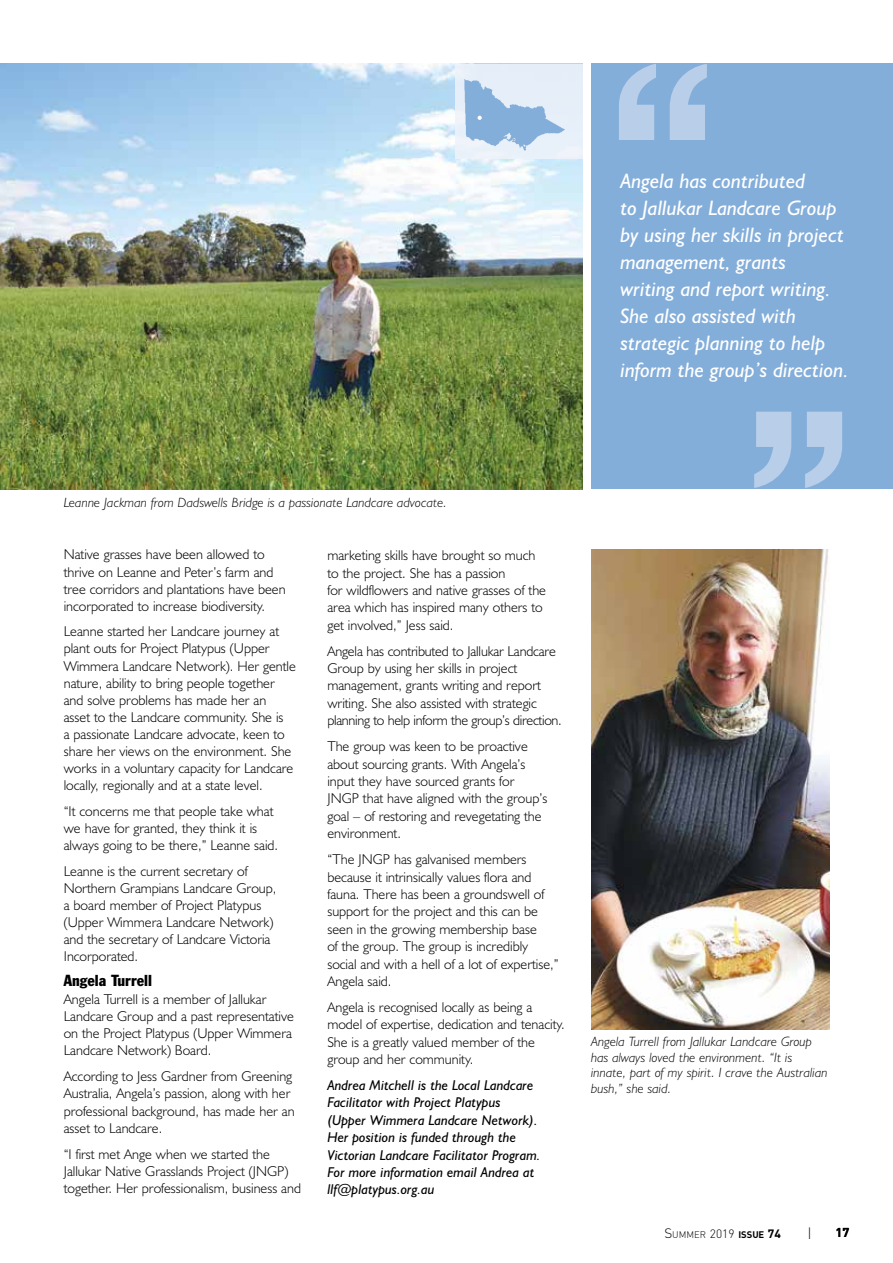
<style>
.page{position:relative;width:893px;height:1263px;background:#fff}
.page>*{position:absolute;margin:0;border:0;box-sizing:border-box;transform-origin:0 0}
.t1{font:italic 21px/27px "Humanist 521 BT";color:#fff}
.t2{font:condensed 15.75px "Franklin Gothic BT";color:#000}
.t3{font:300 14.25px/17.4px "Humanist 521 BT";color:#000}
.t4{font:italic 14.25px/17.4px "Humanist 521 BT";color:#000}
.t5{font:italic 300 13.5px/15.8px "Humanist 521 BT";letter-spacing:.01em;color:#000}
.t6{font:300 13.5px "DIN";color:#000}
.t7{font:700 12.75px "DIN";color:#000}
.t8{font:300 9.45px "DIN";color:#000}
.s1{font-size:13.5px}
.s2{font-size:12px}
.s3{font-weight:700}
.s4{font-weight:700;font-size:12px}
</style>
<div class="page">
<img style="left:0;top:64px;width:583px;height:425px">
<div style="left:591px;top:64px;width:302px;height:425px;background:#84aeda"></div>
<svg style="left:619px;top:64px;width:88px;height:76px"></svg>
<svg style="left:754px;top:412px;width:88px;height:76px"></svg>
<img style="left:591px;top:549px;width:238px;height:481px">
<div style="left:455px;top:64px;width:128px;height:95px;background:#e6eff9"></div>
<img style="left:463px;top:79px;width:102px;height:72px">
<svg style="left:477px;top:116px;width:5px;height:4px"></svg>
<h1 class="t1" style="left:620px;top:167px;width:230px">Angela has contributed<br>to Jallukar Landcare Group by using her skills in project management, grants<br>writing and report writing.<br>She also assisted with strategic planning to help inform the group’s direction.</h1>
<p class="t5" style="left:64px;top:494px;width:384px">Leanne Jackman from Dadswells Bridge is a passionate Landcare advocate.</p>
<p class="t3" style="left:64px;top:546px;width:223px">Native grasses have been allowed to thrive on Leanne and Peter’s farm and tree corridors and plantations have been incorporated to increase biodiversity.</p>
<p class="t3" style="left:64px;top:623px;width:234px">Leanne started her Landcare journey at plant outs for Project Platypus (Upper Wimmera Landcare Network). Her gentle nature, ability to bring people together and solve problems has made her an asset to the Landcare community. She is<br>a passionate Landcare advocate, keen to share her views on the environment. She works in a voluntary capacity for Landcare locally, regionally and at a state level.</p>
<p class="t3" style="left:64px;top:802px;width:216px">“It concerns me that people take what we have for granted, they think it is always going to be there,” Leanne said.</p>
<p class="t3" style="left:64px;top:862px;width:214px">Leanne is the current secretary of<br>Northern Grampians Landcare Group, a board member of Project Platypus (Upper Wimmera Landcare Network) and the secretary of Landcare Victoria<br>Incorporated.</p>
<p class="t2" style="left:64px;top:970px;width:90px">Angela Turrell</p>
<p class="t3" style="left:64px;top:990px;width:232px">Angela Turrell is a member of Jallukar Landcare Group and a past representative on the Project Platypus (Upper Wimmera Landcare Network) Board.</p>
<p class="t3" style="left:64px;top:1067px;width:232px">According to Jess Gardner from Greening Australia, Angela’s passion, along with her professional background, has made her an asset to Landcare.</p>
<p class="t3" style="left:64px;top:1145px;width:239px">“I first met Ange when we started the<br>Jallukar Native Grasslands Project (JNGP) together. Her professionalism, business and</p>
<p class="t3" style="left:327px;top:546px;width:220px">marketing skills have brought so much to the project. She has a passion<br>for wildflowers and native grasses of the area which has inspired many others to get involved,” Jess said.</p>
<p class="t3" style="left:327px;top:642px;width:236px">Angela has contributed to Jallukar Landcare Group by using her skills in project management, grants writing and report writing. She also assisted with strategic planning to help inform the group’s direction.</p>
<p class="t3" style="left:327px;top:737px;width:221px">The group was keen to be proactive about sourcing grants. With Angela’s input they have sourced grants for JNGP that have aligned with the group’s goal – of restoring and revegetating the environment.</p>
<p class="t3" style="left:327px;top:850px;width:233px">“The JNGP has galvanised members because it intrinsically values flora and fauna. There has been a groundswell of support for the project and this can be seen in the growing membership base<br>of the group. The group is incredibly social and with a hell of a lot of expertise,” Angela said.</p>
<p class="t3" style="left:327px;top:998px;width:239px">Angela is recognised locally as being a model of expertise, dedication and tenacity.<br>She is a greatly valued member of the group and her community.</p>
<p class="t4" style="left:327px;top:1076px;width:215px">Andrea Mitchell is the Local Landcare Facilitator with Project Platypus (Upper Wimmera Landcare Network).<br>Her position is funded through the Victorian Landcare Facilitator Program.<br>For more information email Andrea at llf@platypus.org.au</p>
<p class="t5" style="left:591px;top:1033px;width:238px">Angela Turrell from Jallukar Landcare Group has always loved the environment. “It is innate, part of my spirit. I crave the Australian bush,” she said.</p>
<p class="t8" style="left:664px;top:1228px;width:118px"><span class="s1">S</span>UMMER <span class="s2">2019</span> <span class="s3">ISSUE</span> <span class="s4">74</span></p>
<p class="t6" style="left:807px;top:1224px;width:6px">|</p>
<p class="t7" style="left:836px;top:1224px;width:15px">17</p>
</div>
